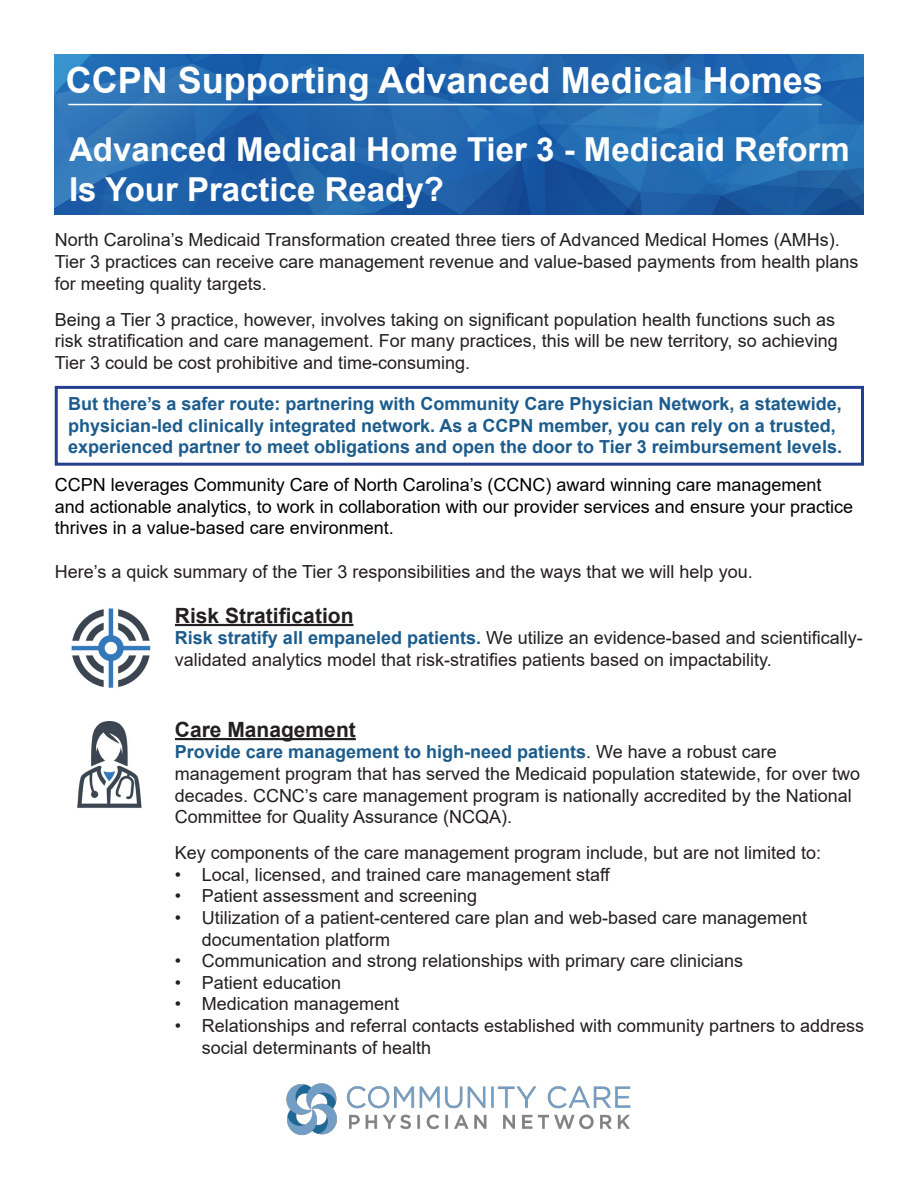
<style>
.page{position:relative;width:918px;height:1188px;background:#fff}
.page>*{position:absolute;margin:0;border:0;box-sizing:border-box;transform-origin:0 0}
.t1{font:700 36px "Arial";color:#fff}
.t2{font:700 33px/39.6px "Arial";color:#fff}
.t3{font:700 21px "Arial";color:#231f20}
.t4{font:18px/21.6px "Arial";color:#231f20}
.t5{font:700 18px "Arial";color:#1c5c8c}
.t6{font:18px/21.6px "Arial";color:#000}
.s1{font-weight:700;color:#1c5c8c}
.s2{font-weight:400;color:#231f20}
</style>
<div class="page">
<img style="left:55px;top:54px;width:808px;height:161px">
<hr style="left:175px;top:624px;width:179px;height:2px;background:#231f20">
<img style="left:286px;top:1083px;width:345px;height:53px">
<hr style="left:175px;top:738px;width:181px;height:2px;background:#231f20">
<img style="left:77px;top:722px;width:65px;height:86px">
<img style="left:71px;top:608px;width:80px;height:80px">
<hr style="left:68px;top:104px;width:754px;height:1px;background:#fff">
<div style="left:55px;top:386px;width:809px;height:80px;border:3px solid #253f8e"></div>
<p class="t1" style="left:66px;top:55px;width:758px">CCPN Supporting Advanced Medical Homes</p>
<p class="t2" style="left:69px;top:130px;width:782px">Advanced Medical Home Tier 3 - Medicaid Reform<br>Is Your Practice Ready?</p>
<p class="t4" style="left:55px;top:229px;width:805px">North Carolina’s Medicaid Transformation created three tiers of Advanced Medical Homes (AMHs).<br>Tier 3 practices can receive care management revenue and value-based payments from health plans for meeting quality targets.</p>
<p class="t4" style="left:55px;top:308px;width:784px">Being a Tier 3 practice, however, involves taking on significant population health functions such as risk stratification and care management. For many practices, this will be new territory, so achieving<br>Tier 3 could be cost prohibitive and time-consuming.</p>
<p class="t5" style="left:68px;top:391px;width:775px">But there’s a safer route: partnering with Community Care Physician Network, a statewide,</p>
<p class="t5" style="left:68px;top:413px;width:769px">physician-led clinically integrated network. As a CCPN member, you can rely on a trusted,</p>
<p class="t5" style="left:68px;top:434px;width:775px">experienced partner to meet obligations and open the door to Tier 3 reimbursement levels.</p>
<p class="t6" style="left:55px;top:474px;width:800px">CCPN leverages Community Care of North Carolina’s (CCNC) award winning care management and actionable analytics, to work in collaboration with our provider services and ensure your practice thrives in a value-based care environment.</p>
<p class="t4" style="left:55px;top:560px;width:699px">Here’s a quick summary of the Tier 3 responsibilities and the ways that we will help you.</p>
<p class="t3" style="left:175px;top:601px;width:180px">Risk Stratification</p>
<p class="t4" style="left:175px;top:627px;width:689px"><span class="s1">Risk stratify all empaneled patients.</span> We utilize an evidence-based and scientifically-</p>
<p class="t4" style="left:175px;top:649px;width:598px">validated analytics model that risk-stratifies patients based on impactability.</p>
<p class="t3" style="left:175px;top:715px;width:182px">Care Management</p>
<p class="t5" style="left:175px;top:739px;width:603px">Provide care management to high-need patients<span class="s2">. We have a robust care</span></p>
<p class="t4" style="left:175px;top:763px;width:687px">management program that has served the Medicaid population statewide, for over two decades. CCNC’s care management program is nationally accredited by the National<br>Committee for Quality Assurance (NCQA).</p>
<p class="t4" style="left:175px;top:842px;width:648px">Key components of the care management program include, but are not limited to:</p>
<p class="t4" style="left:175px;top:864px;width:437px">• Local, licensed, and trained care management staff</p>
<p class="t4" style="left:175px;top:885px;width:304px">• Patient assessment and screening</p>
<p class="t4" style="left:202px;top:907px;width:607px;text-indent:-27px">• Utilization of a patient-centered care plan and web-based care management documentation platform</p>
<p class="t4" style="left:175px;top:950px;width:570px">• Communication and strong relationships with primary care clinicians</p>
<p class="t4" style="left:175px;top:972px;width:168px">• Patient education</p>
<p class="t4" style="left:175px;top:993px;width:226px">• Medication management</p>
<p class="t4" style="left:202px;top:1015px;width:664px;text-indent:-27px">• Relationships and referral contacts established with community partners to address social determinants of health</p>
</div>
